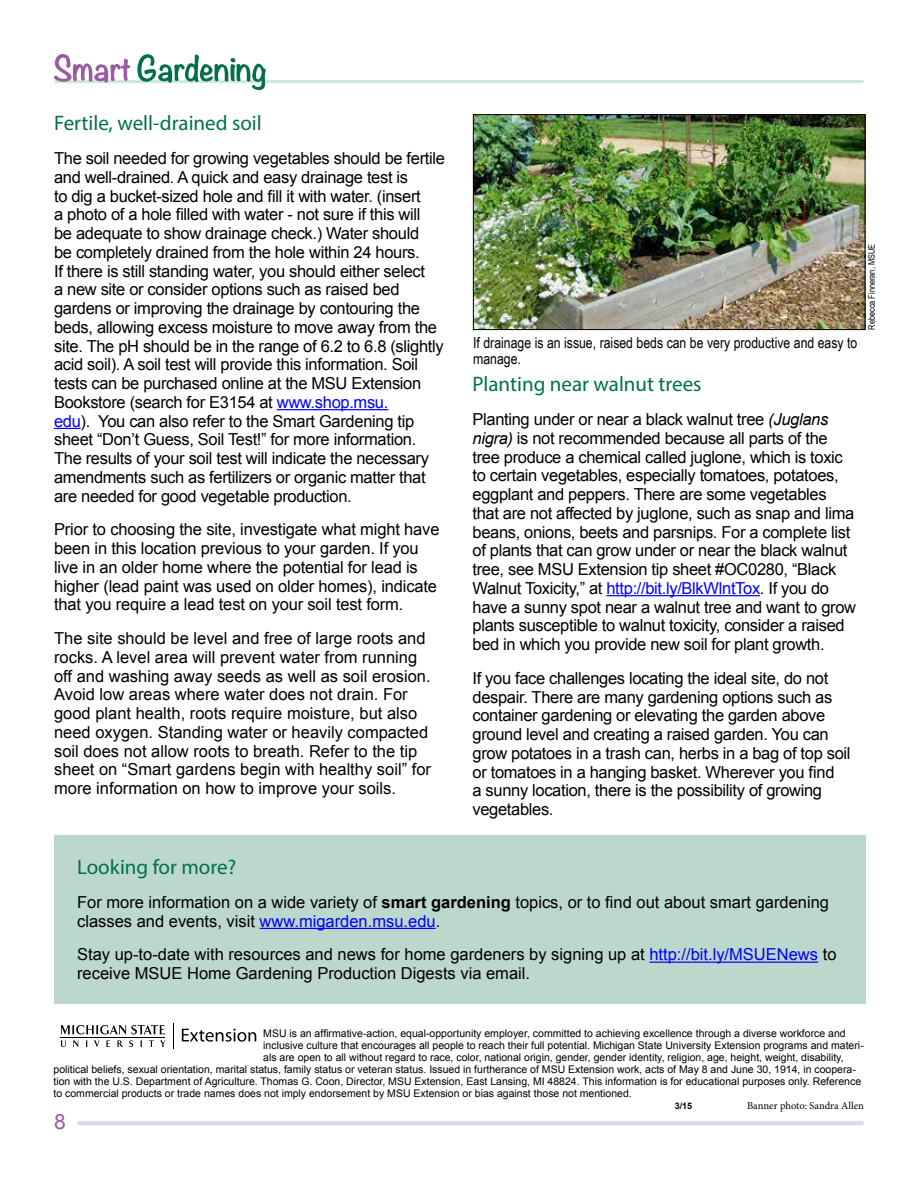
<style>
.page{position:relative;width:918px;height:1188px;background:#fff}
.page>*{position:absolute;margin:0;border:0;box-sizing:border-box;transform-origin:0 0}
.t1{font:21px "Myriad Pro";color:#00704a}
.t2{font:21px "Arial";color:#9b5ba4}
.t3{font:16.5px/18.8px "Arial";letter-spacing:-.02em;color:#000}
.t4{font:16.5px/18.8px "Arial";color:#000}
.t5{font:15px/16.5px "Arial Narrow";color:#000}
.t6{font:10.5px "Arial";color:#000}
.t7{font:10.5px "Minion Pro";color:#000}
.t8{font:9px "Arial Narrow";color:#000}
.t9{font:700 9px "Arial";color:#000}
.s1{color:#00f}
.s2{font-style:italic}
.s3{font-weight:700}
</style>
<div class="page">
<hr style="left:56px;top:80px;width:806px;height:3px;background:#cbe8db">
<svg style="left:54px;top:54px;width:76px;height:29px"></svg>
<svg style="left:137px;top:54px;width:129px;height:36px"></svg>
<hr style="left:79px;top:1121px;width:783px;height:4px;background:#e2d6ea">
<svg style="left:61px;top:1025px;width:105px;height:22px"></svg>
<hr style="left:61px;top:1037px;width:104px;height:1px;background:#000">
<svg style="left:182px;top:1029px;width:74px;height:13px"></svg>
<svg style="left:173px;top:1023px;width:1px;height:26px"></svg>
<hr style="left:277px;top:409px;width:111px;height:1px;background:#00f">
<svg style="left:54px;top:428px;width:27px;height:1px"></svg>
<hr style="left:606px;top:595px;width:154px;height:1px;background:#00f">
<div style="left:54px;top:835px;width:811px;height:169px;background:#bcd7cb"></div>
<hr style="left:260px;top:928px;width:176px;height:1px;background:#00f">
<hr style="left:649px;top:962px;width:169px;height:1px;background:#00f">
<img style="left:475px;top:116px;width:388px;height:212px">
<div style="left:473px;top:114px;width:392px;height:216px;border:1px solid #000"></div>
<p class="t1" style="left:54px;top:110px;width:209px">Fertile, well-drained soil</p>
<p class="t3" style="left:54px;top:149px;width:392px">The soil needed for growing vegetables should be fertile and well-drained. A quick and easy drainage test is<br>to dig a bucket-sized hole and fill it with water. (insert<br>a photo of a hole filled with water - not sure if this will<br>be adequate to show drainage check.) Water should<br>be completely drained from the hole within 24 hours.<br>If there is still standing water, you should either select<br>a new site or consider options such as raised bed gardens or improving the drainage by contouring the beds, allowing excess moisture to move away from the site. The pH should be in the range of 6.2 to 6.8 (slightly acid soil). A soil test will provide this information. Soil tests can be purchased online at the MSU Extension Bookstore (search for E3154 at <span class="s1">www.shop.msu.<br>edu</span>). You can also refer to the Smart Gardening tip sheet “Don’t Guess, Soil Test!” for more information.<br>The results of your soil test will indicate the necessary amendments such as fertilizers or organic matter that are needed for good vegetable production.</p>
<p class="t3" style="left:54px;top:520px;width:387px">Prior to choosing the site, investigate what might have been in this location previous to your garden. If you live in an older home where the potential for lead is higher (lead paint was used on older homes), indicate that you require a lead test on your soil test form.</p>
<p class="t4" style="left:54px;top:629px;width:378px">The site should be level and free of large roots and rocks. A level area will prevent water from running off and washing away seeds as well as soil erosion.<br>Avoid low areas where water does not drain. For good plant health, roots require moisture, but also need oxygen. Standing water or heavily compacted soil does not allow roots to breath. Refer to the tip sheet on “Smart gardens begin with healthy soil” for more information on how to improve your soils.</p>
<p class="t5" style="left:473px;top:334px;width:386px">If drainage is an issue, raised beds can be very productive and easy to manage.</p>
<p class="t1" style="left:472px;top:371px;width:231px">Planting near walnut trees</p>
<p class="t3" style="left:472px;top:410px;width:385px">Planting under or near a black walnut tree <span class="s2">(Juglans nigra)</span> is not recommended because all parts of the tree produce a chemical called juglone, which is toxic to certain vegetables, especially tomatoes, potatoes, eggplant and peppers. There are some vegetables that are not affected by juglone, such as snap and lima beans, onions, beets and parsnips. For a complete list of plants that can grow under or near the black walnut tree, see MSU Extension tip sheet #OC0280, “Black Walnut Toxicity,” at <span class="s1">http://bit.ly/BlkWlntTox</span>. If you do have a sunny spot near a walnut tree and want to grow plants susceptible to walnut toxicity, consider a raised bed in which you provide new soil for plant growth.</p>
<p class="t3" style="left:472px;top:669px;width:380px">If you face challenges locating the ideal site, do not despair. There are many gardening options such as container gardening or elevating the garden above ground level and creating a raised garden. You can grow potatoes in a trash can, herbs in a bag of top soil or tomatoes in a hanging basket. Wherever you find<br>a sunny location, there is the possibility of growing vegetables.</p>
<p class="t8" style="left:865px;top:330px;width:87px;rotate:-90deg">Rebecca Finneran, MSUE</p>
<p class="t1" style="left:77px;top:854px;width:161px">Looking for more?</p>
<p class="t4" style="left:77px;top:893px;width:753px">For more information on a wide variety of <span class="s3">smart gardening</span> topics, or to find out about smart gardening classes and events, visit <span class="s1">www.migarden.msu.edu</span>.</p>
<p class="t4" style="left:77px;top:945px;width:761px">Stay up-to-date with resources and news for home gardeners by signing up at <span class="s1">http://bit.ly/MSUENews</span> to receive MSUE Home Gardening Production Digests via email.</p>
<p class="t6" style="left:263px;top:1026px;width:584px">MSU is an affirmative-action, equal-opportunity employer, committed to achieving excellence through a diverse workforce and</p>
<p class="t6" style="left:263px;top:1038px;width:602px">inclusive culture that encourages all people to reach their full potential. Michigan State University Extension programs and materi-</p>
<p class="t6" style="left:263px;top:1050px;width:582px">als are open to all without regard to race, color, national origin, gender, gender identity, religion, age, height, weight, disability,</p>
<p class="t6" style="left:54px;top:1062px;width:804px">political beliefs, sexual orientation, marital status, family status or veteran status. Issued in furtherance of MSU Extension work, acts of May 8 and June 30, 1914, in coopera-</p>
<p class="t6" style="left:54px;top:1074px;width:809px">tion with the U.S. Department of Agriculture. Thomas G. Coon, Director, MSU Extension, East Lansing, MI 48824. This information is for educational purposes only. Reference</p>
<p class="t6" style="left:54px;top:1086px;width:580px">to commercial products or trade names does not imply endorsement by MSU Extension or bias against those not mentioned.</p>
<p class="t9" style="left:675px;top:1099px;width:19px">3/15</p>
<p class="t7" style="left:747px;top:1098px;width:118px">Banner photo: Sandra Allen</p>
<p class="t2" style="left:54px;top:1108px;width:13px">8</p>
</div>
